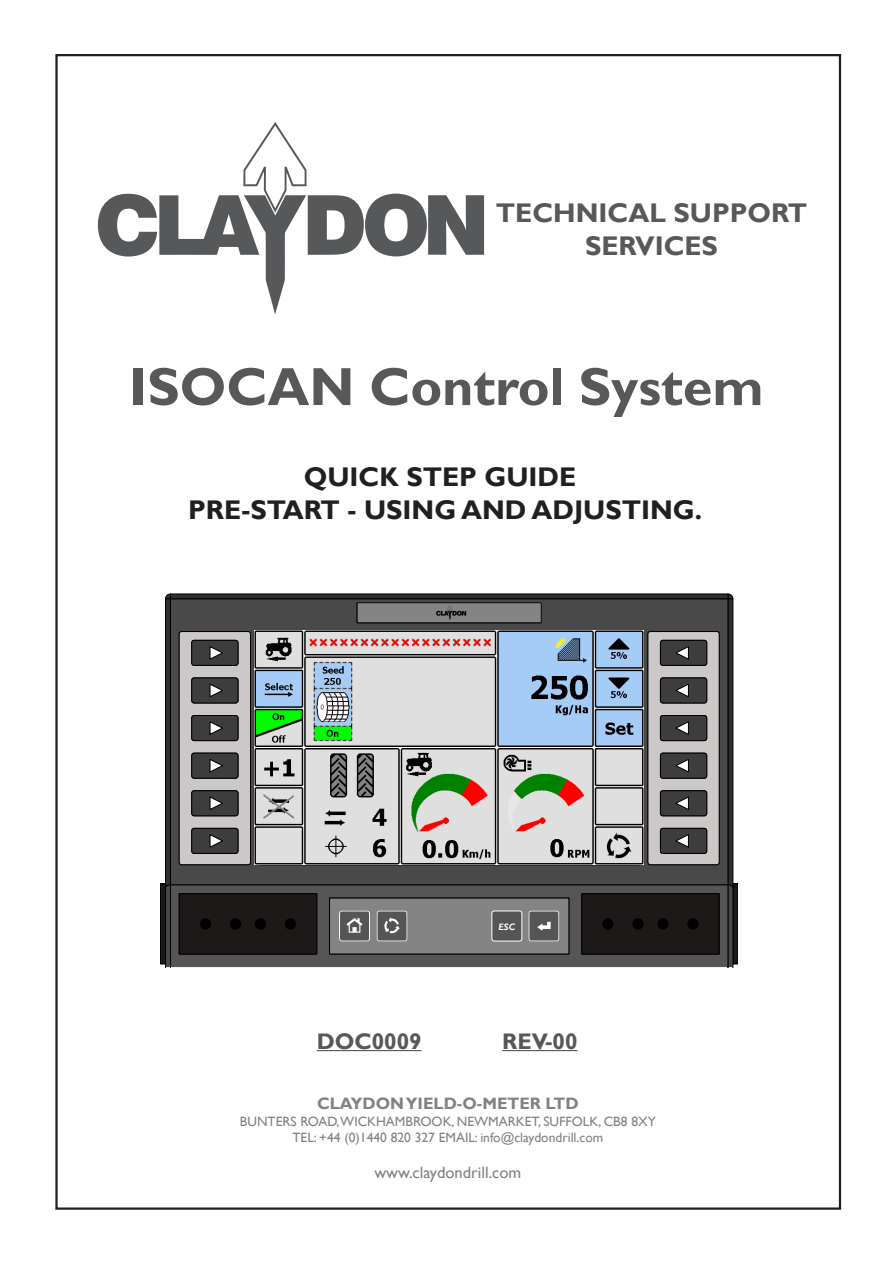
<style>
.page{position:relative;width:893px;height:1263px;background:#fff}
.page>*{position:absolute;margin:0;border:0;box-sizing:border-box;transform-origin:0 0}
.t1{font:700 54px "Gill Sans";color:#57585a}
.t2{font:700 27px/32.4px "Gill Sans";color:#231f20;text-align:center}
.t3{font:700 27px/32.4px "Gill Sans";color:#57585a;text-align:center}
.t4{font:700 22.5px "Gill Sans";color:#57585a}
.t5{font:700 16.5px "Gill Sans";color:#808285}
.t6{font:16.5px "Gill Sans";color:#808285}
.t7{font:13.5px/16.2px "Gill Sans";color:#808285;text-align:center}
.t8{font:italic 700 9.3px "Gill Sans";color:#fff}
</style>
<div class="page">
<svg style="left:98px;top:122px;width:386px;height:192px"></svg>
<div style="left:733px;top:884px;width:5px;height:80px;background:#1e1919"></div>
<div style="left:732px;top:883px;width:6px;height:81px;border:1px solid #000"></div>
<div style="left:160px;top:884px;width:5px;height:80px;background:#1e1919"></div>
<div style="left:160px;top:883px;width:6px;height:81px;border:1px solid #000"></div>
<svg style="left:728px;top:594px;width:6px;height:373px;background:#3b3b3b"></svg>
<div style="left:170px;top:594px;width:558px;height:5px;background:#303030"></div>
<div style="left:170px;top:594px;width:558px;height:5px;border:1px solid #000"></div>
<svg style="left:164px;top:594px;width:8px;height:373px"></svg>
<div style="left:170px;top:886px;width:559px;height:81px;background:#565555"></div>
<svg style="left:178px;top:893px;width:140px;height:62px;background:#1b1717"></svg>
<svg style="left:581px;top:893px;width:139px;height:62px;background:#1b1616"></svg>
<svg style="left:170px;top:598px;width:559px;height:288px;background:#444"></svg>
<div style="left:357px;top:603px;width:184px;height:20px;background:#848484"></div>
<div style="left:357px;top:602px;width:185px;height:21px;border:1px solid #000"></div>
<svg style="left:647px;top:631px;width:73px;height:235px;background:#838181"></svg>
<svg style="left:178px;top:631px;width:74px;height:235px;background:#828080"></svg>
<svg style="left:329px;top:897px;width:241px;height:58px;background:#777"></svg>
<img style="left:255px;top:631px;width:389px;height:234px">
<svg style="left:436px;top:605px;width:30px;height:15px"></svg>
<hr style="left:317px;top:1050px;width:105px;height:1px;background:#57585a">
<hr style="left:502px;top:1050px;width:75px;height:1px;background:#57585a">
<h2 class="t3" style="left:496px;top:198px;width:313px">TECHNICAL SUPPORT<br>SERVICES</h2>
<h1 class="t1" style="left:129px;top:354px;width:636px">ISOCAN Control System</h1>
<h2 class="t2" style="left:188px;top:462px;width:515px">QUICK STEP GUIDE<br>PRE-START - USING AND ADJUSTING.</h2>
<p class="t8" style="left:499px;top:921px;width:18px">ESC</p>
<h3 class="t4" style="left:317px;top:1028px;width:106px">DOC0009</h3>
<h3 class="t4" style="left:502px;top:1028px;width:77px">REV-00</h3>
<p class="t5" style="left:317px;top:1094px;width:263px">CLAYDON YIELD-O-METER LTD</p>
<p class="t7" style="left:240px;top:1113px;width:417px">BUNTERS ROAD,WICKHAMBROOK, NEWMARKET, SUFFOLK, CB8 8XY<br>TEL: +44 (0)1440 820 327 EMAIL: info@claydondrill.com</p>
<p class="t6" style="left:374px;top:1163px;width:148px">www.claydondrill.com</p>
</div>
